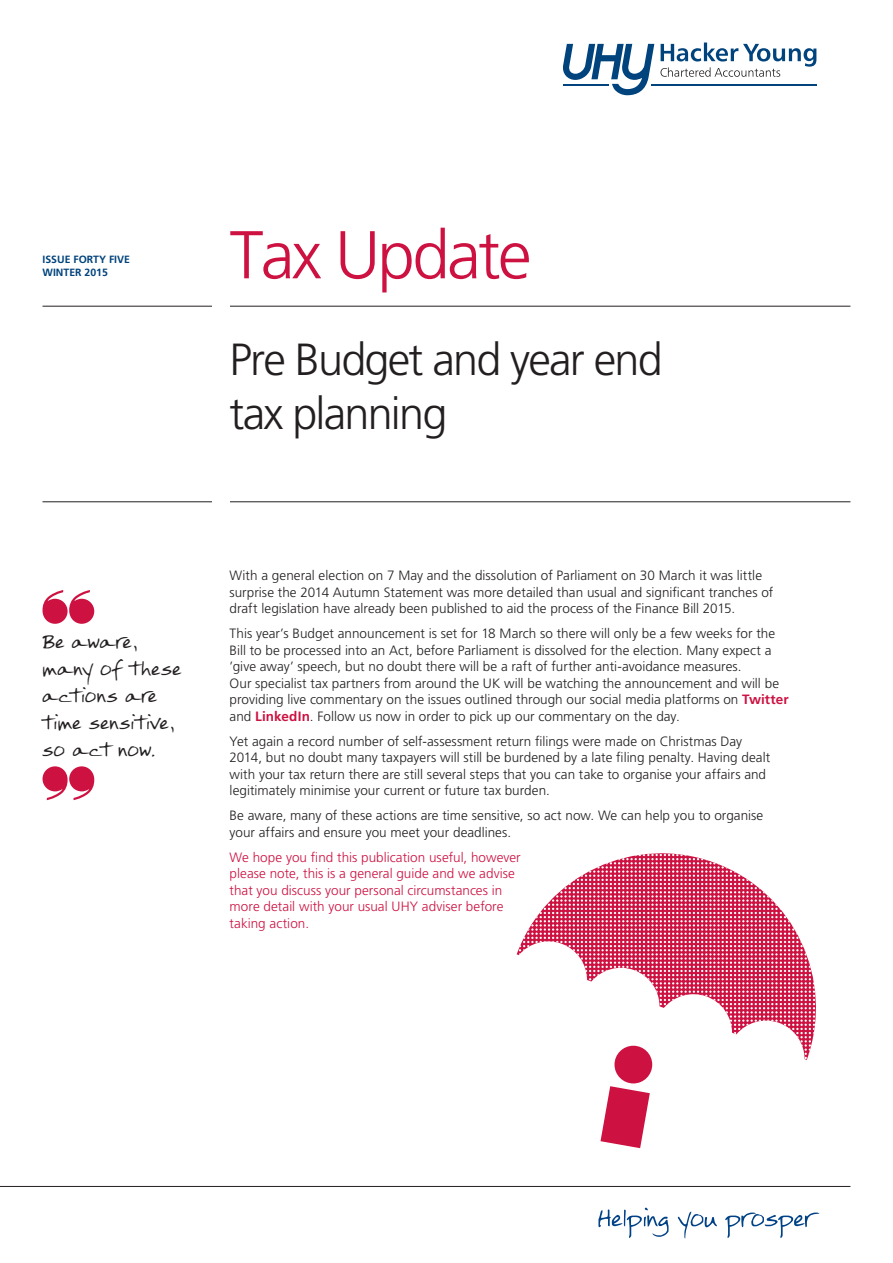
<style>
.page{position:relative;width:893px;height:1263px;background:#fff}
.page>*{position:absolute;margin:0;border:0;box-sizing:border-box;transform-origin:0 0}
.t1{font:300 67.5px "Frutiger";letter-spacing:-.04em;color:#cd1141}
.t2{font:300 45px "Frutiger";letter-spacing:-.04em;color:#231f20}
.Body{font:15px/27px "FG Rebecca";letter-spacing:.015em;color:#231f20}
.Body-2{font:300 13.5px/16.5px "Frutiger";color:#231f20}
.Lead_para{font:300 13.5px/16.5px "Frutiger";color:#231f20}
.Body-3{font:300 13.5px "Frutiger";color:#cd1141}
.t3{font:700 10.5px "Frutiger";color:#01437c}
.s1{font-weight:700;color:#cd1141}
</style>
<div class="page">
<svg style="left:660px;top:43px;width:156px;height:34px"></svg>
<hr style="left:651px;top:84px;width:165px;height:1px;background:#01437c">
<svg style="left:563px;top:44px;width:91px;height:51px"></svg>
<hr style="left:0;top:1186px;width:850px;height:1px;background:#231f20">
<svg style="left:598px;top:1208px;width:71px;height:30px"></svg>
<svg style="left:678px;top:1211px;width:39px;height:27px"></svg>
<svg style="left:725px;top:1212px;width:95px;height:26px"></svg>
<hr style="left:43px;top:306px;width:807px;height:1px;background:#231f20">
<hr style="left:43px;top:501px;width:807px;height:1px;background:#231f20">
<div style="left:213px;top:281px;width:17px;height:255px;background:#fff"></div>
<svg style="left:43px;top:590px;width:51px;height:34px"></svg>
<svg style="left:43px;top:766px;width:51px;height:34px"></svg>
<div style="left:614px;top:1046px;width:38px;height:37px;background:#cd1141;border-radius:50%"></div>
<svg style="left:600px;top:1086px;width:50px;height:62px"></svg>
<svg style="left:517px;top:854px;width:298px;height:205px"></svg>
<p class="t3" style="left:43px;top:253px;width:89px">ISSUE FORTY FIVE</p>
<p class="t3" style="left:43px;top:266px;width:67px">WINTER 2015</p>
<p class="t1" style="left:230px;top:217px;width:303px">Tax Update</p>
<p class="t2" style="left:230px;top:334px;width:435px">Pre Budget and year end</p>
<p class="t2" style="left:230px;top:388px;width:219px">tax planning</p>
<p class="Body" style="left:43px;top:629px;width:140px">Be aware, many of these actions are time sensitive, so act now.</p>
<p class="Lead_para" style="left:230px;top:567px;width:545px">With a general election on 7 May and the dissolution of Parliament on 30 March it was little surprise the 2014 Autumn Statement was more detailed than usual and significant tranches of draft legislation have already been published to aid the process of the Finance Bill 2015.</p>
<p class="Body-2" style="left:230px;top:625px;width:547px">This year’s Budget announcement is set for 18 March so there will only be a few weeks for the<br>Bill to be processed into an Act, before Parliament is dissolved for the election. Many expect a ’give away’ speech, but no doubt there will be a raft of further anti-avoidance measures.</p>
<p class="Body-2" style="left:230px;top:675px;width:561px">Our specialist tax partners from around the UK will be watching the announcement and will be providing live commentary on the issues outlined through our social media platforms on <span class="s1">Twitter </span>and <span class="s1">LinkedIn</span>. Follow us now in order to pick up our commentary on the day.</p>
<p class="Body-2" style="left:230px;top:733px;width:542px">Yet again a record number of self-assessment return filings were made on Christmas Day 2014, but no doubt many taxpayers will still be burdened by a late filing penalty. Having dealt with your tax return there are still several steps that you can take to organise your affairs and legitimately minimise your current or future tax burden.</p>
<p class="Body-2" style="left:230px;top:807px;width:535px">Be aware, many of these actions are time sensitive, so act now. We can help you to organise your affairs and ensure you meet your deadlines.</p>
<p class="Body-3" style="left:230px;top:850px;width:293px">We hope you find this publication useful, however</p>
<p class="Body-3" style="left:230px;top:866px;width:287px">please note, this is a general guide and we advise</p>
<p class="Body-3" style="left:230px;top:883px;width:274px">that you discuss your personal circumstances in</p>
<p class="Body-3" style="left:230px;top:899px;width:275px">more detail with your usual UHY adviser before</p>
<p class="Body-3" style="left:230px;top:916px;width:81px">taking action.</p>
</div>
